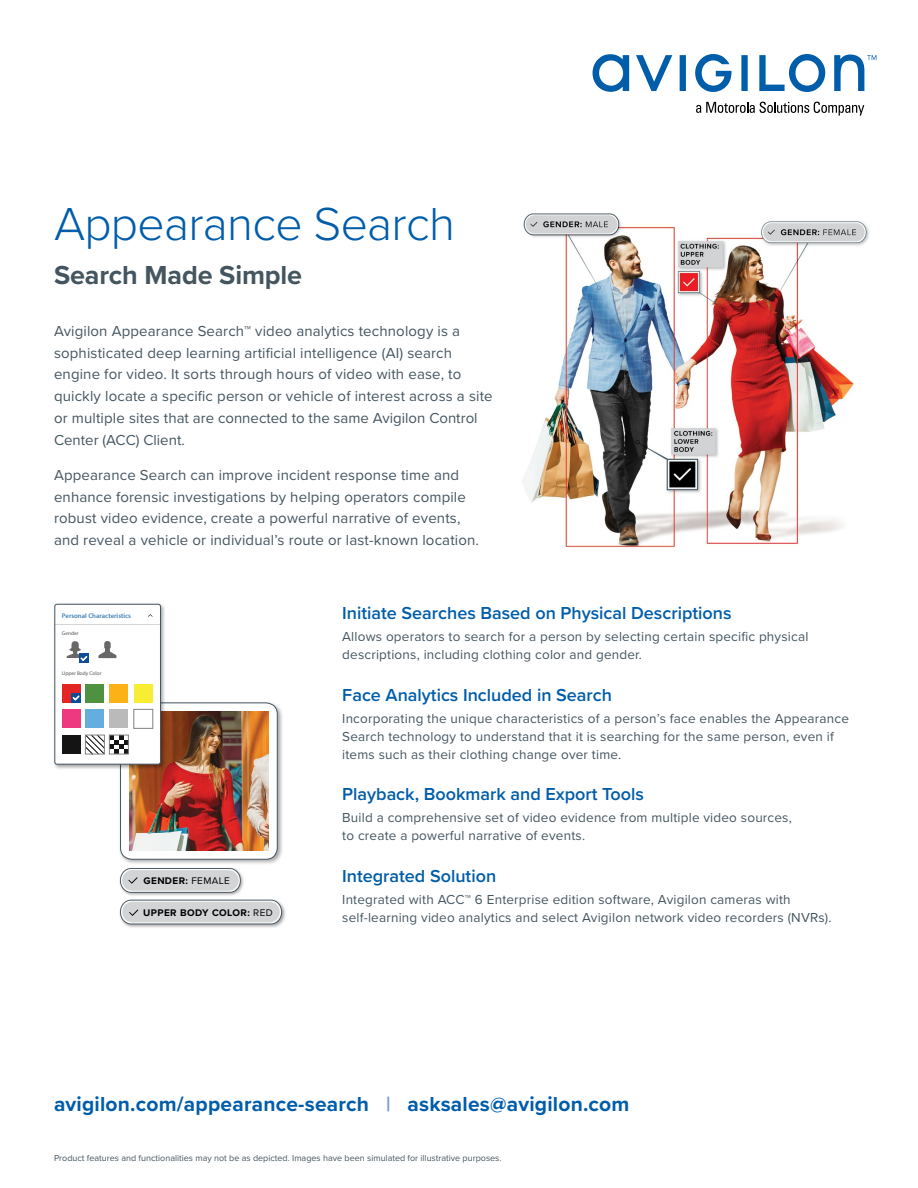
<style>
.page{position:relative;width:918px;height:1188px;background:#fff}
.page>*{position:absolute;margin:0;border:0;box-sizing:border-box;transform-origin:0 0}
.t1{font:300 48px "Proxima Nova";letter-spacing:-.015em;color:#005daa}
.t2{font:700 27px "Proxima Nova";letter-spacing:-.005em;color:#455560}
.t3{font:700 21px "Proxima Nova";letter-spacing:.01em;color:#005daa}
.t4{font:600 18px "Proxima Nova";color:#005daa}
.t5{font:15px/21.8px "Proxima Nova";letter-spacing:.01em;color:#455560}
.t6{font:13.5px/18px "Proxima Nova";letter-spacing:.015em;color:#455560}
.t7{font:700 9.9px "Proxima Nova";letter-spacing:.04em;color:#000}
.t8{font:9px "Proxima Nova";color:#455560}
.t9{font:600 6.75px "Myriad Pro";color:#4280b4}
.t10{font:5.4px "Myriad Pro";color:#58595b}
.s1{font-weight:400}
.s2{color:#8099cd}
</style>
<div class="page">
<svg style="left:593px;top:54px;width:283px;height:38px"></svg>
<svg style="left:696px;top:102px;width:168px;height:14px"></svg>
<div style="left:118px;top:701px;width:166px;height:165px;background:#000;opacity:.35"></div>
<div style="left:121px;top:703px;width:156px;height:156px;background:#fff;border-radius:11px"></div>
<div style="left:120px;top:703px;width:158px;height:157px;border:1px solid #455560;border-radius:11px"></div>
<img style="left:129px;top:711px;width:139px;height:140px">
<div style="left:53px;top:602px;width:113px;height:168px;background:#000;opacity:.35"></div>
<div style="left:55px;top:604px;width:105px;height:160px;background:#fff;border-radius:2px"></div>
<div style="left:54px;top:604px;width:107px;height:161px;border:1px solid #455560;border-radius:2px"></div>
<hr style="left:55px;top:625px;width:105px;height:1px;background:#455560">
<svg style="left:98px;top:641px;width:19px;height:17px"></svg>
<svg style="left:79px;top:654px;width:10px;height:9px"></svg>
<svg style="left:66px;top:641px;width:21px;height:18px"></svg>
<div style="left:62px;top:709px;width:19px;height:19px;background:#ee387f"></div>
<div style="left:85px;top:709px;width:19px;height:19px;background:#64addf"></div>
<div style="left:109px;top:709px;width:19px;height:19px;background:#bababa"></div>
<div style="left:134px;top:709px;width:19px;height:20px;border:1px solid #808285"></div>
<div style="left:62px;top:684px;width:19px;height:19px;background:#e32625"></div>
<div style="left:85px;top:684px;width:19px;height:19px;background:#4e9141"></div>
<div style="left:109px;top:684px;width:19px;height:19px;background:#fcb216"></div>
<div style="left:134px;top:684px;width:19px;height:19px;background:#f8ed33"></div>
<div style="left:62px;top:735px;width:19px;height:19px;background:#141414"></div>
<div style="left:109px;top:735px;width:20px;height:19px;border:1px solid #808285"></div>
<svg style="left:87px;top:735px;width:41px;height:19px"></svg>
<div style="left:85px;top:735px;width:20px;height:19px;border:1px solid #808285"></div>
<svg style="left:71px;top:693px;width:10px;height:10px"></svg>
<svg style="left:73px;top:696px;width:6px;height:2px"></svg>
<div style="left:119px;top:898px;width:167px;height:31px;background:#000;opacity:.35"></div>
<div style="left:120px;top:900px;width:162px;height:24px;background:#d2d4d5"></div>
<div style="left:120px;top:900px;width:162px;height:24px;border:1px solid #455560;border-radius:11px"></div>
<div style="left:118px;top:867px;width:127px;height:30px;background:#000;opacity:.35"></div>
<svg style="left:120px;top:868px;width:121px;height:25px;background:#cacdce"></svg>
<img style="left:522px;top:213px;width:347px;height:335px">
<h1 class="t1" style="left:54px;top:189px;width:402px">Appearance Search</h1>
<h2 class="t2" style="left:54px;top:255px;width:250px">Search Made Simple</h2>
<p class="t5" style="left:54px;top:319px;width:440px">Avigilon Appearance Search™ video analytics technology is a sophisticated deep learning artificial intelligence (AI) search engine for video. It sorts through hours of video with ease, to quickly locate a specific person or vehicle of interest across a site or multiple sites that are connected to the same Avigilon Control Center (ACC) Client.</p>
<p class="t5" style="left:54px;top:463px;width:427px">Appearance Search can improve incident response time and enhance forensic investigations by helping operators compile robust video evidence, create a powerful narrative of events, and reveal a vehicle or individual’s route or last-known location.</p>
<p class="t9" style="left:62px;top:611px;width:71px">Personal Characteristics</p>
<p class="t10" style="left:62px;top:630px;width:18px">Gender</p>
<p class="t10" style="left:62px;top:670px;width:41px">Upper Body Color</p>
<p class="t7" style="left:144px;top:873px;width:88px">GENDER: <span class="s1">FEMALE</span></p>
<p class="t7" style="left:143px;top:905px;width:131px">UPPER BODY COLOR: <span class="s1">RED</span></p>
<h3 class="t4" style="left:342px;top:600px;width:391px">Initiate Searches Based on Physical Descriptions</h3>
<p class="t6" style="left:342px;top:627px;width:468px">Allows operators to search for a person by selecting certain specific physical descriptions, including clothing color and gender.</p>
<h3 class="t4" style="left:342px;top:681px;width:271px">Face Analytics Included in Search</h3>
<p class="t6" style="left:342px;top:709px;width:508px">Incorporating the unique characteristics of a person’s face enables the Appearance<br>Search technology to understand that it is searching for the same person, even if items such as their clothing change over time.</p>
<h3 class="t4" style="left:342px;top:781px;width:303px">Playback, Bookmark and Export Tools</h3>
<p class="t6" style="left:342px;top:808px;width:451px">Build a comprehensive set of video evidence from multiple video sources, to create a powerful narrative of events.</p>
<h3 class="t4" style="left:342px;top:862px;width:155px">Integrated Solution</h3>
<p class="t6" style="left:342px;top:890px;width:491px">Integrated with ACC™ 6 Enterprise edition software, Avigilon cameras with self-learning video analytics and select Avigilon network video recorders (NVRs).</p>
<h3 class="t3" style="left:54px;top:1088px;width:577px">avigilon.com/appearance-search <span class="s2">|</span> asksales@avigilon.com</h3>
<p class="t8" style="left:54px;top:1151px;width:449px">Product features and functionalities may not be as depicted. Images have been simulated for illustrative purposes.</p>
</div>
